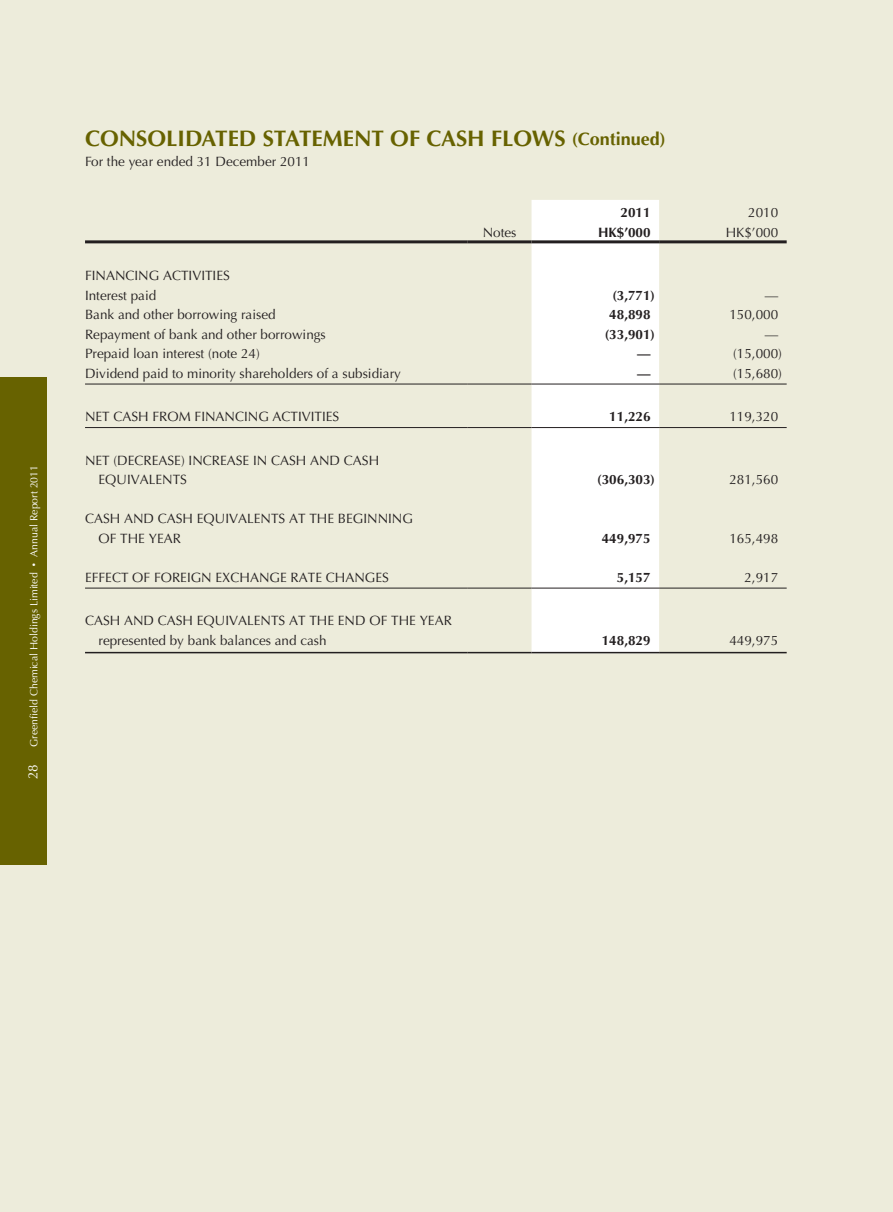
<style>
.page{position:relative;width:893px;height:1212px;background:#edecdb}
.page>*{position:absolute;margin:0;border:0;box-sizing:border-box;transform-origin:0 0}
.t1{font:700 22.5px "Optima LT Std";color:#676200}
.t2{font:13.5px/19.5px "Optima LT Std";color:#231f20}
.t3{font:700 13.5px "Optima";color:#231f20}
.t4{font:13.5px "Optima LT Std";color:#fff}
.t5{font:10.5px "Optima LT Std";color:#fff}
.s1{font-size:7.5px}
.s2{font-size:18px}
</style>
<div class="page">
<div style="left:0;top:377px;width:47px;height:488px;background:#676200"></div>
<div style="left:531px;top:200px;width:128px;height:452px;background:#fff"></div>
<hr style="left:85px;top:240px;width:383px;height:3px;background:#231f20">
<hr style="left:468px;top:240px;width:63px;height:3px;background:#231f20">
<hr style="left:531px;top:240px;width:128px;height:3px;background:#231f20">
<hr style="left:659px;top:240px;width:128px;height:3px;background:#231f20">
<hr style="left:85px;top:384px;width:383px;height:1px;background:#231f20">
<hr style="left:468px;top:384px;width:63px;height:1px;background:#231f20">
<hr style="left:531px;top:384px;width:128px;height:1px;background:#231f20">
<hr style="left:659px;top:384px;width:128px;height:1px;background:#231f20">
<hr style="left:85px;top:427px;width:383px;height:1px;background:#231f20">
<hr style="left:468px;top:427px;width:63px;height:1px;background:#231f20">
<hr style="left:531px;top:427px;width:128px;height:1px;background:#231f20">
<hr style="left:659px;top:427px;width:128px;height:1px;background:#231f20">
<hr style="left:85px;top:588px;width:383px;height:1px;background:#231f20">
<hr style="left:468px;top:588px;width:63px;height:1px;background:#231f20">
<hr style="left:531px;top:588px;width:128px;height:1px;background:#231f20">
<hr style="left:659px;top:588px;width:128px;height:1px;background:#231f20">
<hr style="left:85px;top:652px;width:383px;height:1px;background:#231f20">
<hr style="left:468px;top:652px;width:63px;height:1px;background:#231f20">
<hr style="left:531px;top:652px;width:128px;height:1px;background:#231f20">
<hr style="left:659px;top:652px;width:128px;height:1px;background:#231f20">
<p class="t5" style="left:28px;top:747px;width:283px;rotate:-90deg">Greenfield Chemical Holdings Limited <span class="s1">•</span> Annual Report 2011</p>
<p class="t4" style="left:25px;top:779px;width:17px;rotate:-90deg">28</p>
<h1 class="t1" style="left:85px;top:126px;width:582px">CONSOLIDATED STATEMENT OF CASH FLOWS <span class="s2">(Continued)</span></h1>
<p class="t2" style="left:85px;top:152px;width:226px">For the year ended 31 December 2011</p>
<p class="t3" style="left:621px;top:205px;width:32px">2011</p>
<p class="t2" style="left:748px;top:203px;width:32px">2010</p>
<p class="t2" style="left:483px;top:222px;width:35px">Notes</p>
<p class="t3" style="left:598px;top:224px;width:54px">HK$’000</p>
<p class="t2" style="left:726px;top:222px;width:54px">HK$’000</p>
<p class="t2" style="left:85px;top:266px;width:146px">FINANCING ACTIVITIES<br>Interest paid</p>
<p class="t3" style="left:612px;top:287px;width:44px">(3,771)</p>
<p class="t2" style="left:765px;top:285px;width:15px">—</p>
<p class="t2" style="left:85px;top:305px;width:192px">Bank and other borrowing raised</p>
<p class="t3" style="left:609px;top:307px;width:43px">48,898</p>
<p class="t2" style="left:729px;top:305px;width:50px">150,000</p>
<p class="t2" style="left:85px;top:324px;width:242px">Repayment of bank and other borrowings</p>
<p class="t3" style="left:605px;top:326px;width:52px">(33,901)</p>
<p class="t2" style="left:765px;top:324px;width:15px">—</p>
<p class="t2" style="left:85px;top:344px;width:176px">Prepaid loan interest (note 24)</p>
<p class="t3" style="left:637px;top:346px;width:15px">—</p>
<p class="t2" style="left:733px;top:344px;width:50px">(15,000)</p>
<p class="t2" style="left:85px;top:363px;width:317px">Dividend paid to minority shareholders of a subsidiary</p>
<p class="t3" style="left:637px;top:365px;width:15px">—</p>
<p class="t2" style="left:733px;top:363px;width:50px">(15,680)</p>
<p class="t2" style="left:85px;top:407px;width:256px">NET CASH FROM FINANCING ACTIVITIES</p>
<p class="t3" style="left:609px;top:409px;width:43px">11,226</p>
<p class="t2" style="left:729px;top:407px;width:50px">119,320</p>
<p class="t2" style="left:99px;top:450px;width:282px;text-indent:-14px">NET (DECREASE) INCREASE IN CASH AND CASH<br>EQUIVALENTS</p>
<p class="t3" style="left:597px;top:472px;width:59px">(306,303)</p>
<p class="t2" style="left:729px;top:470px;width:50px">281,560</p>
<p class="t2" style="left:99px;top:509px;width:316px;text-indent:-14px">CASH AND CASH EQUIVALENTS AT THE BEGINNING<br>OF THE YEAR</p>
<p class="t3" style="left:602px;top:530px;width:50px">449,975</p>
<p class="t2" style="left:729px;top:528px;width:50px">165,498</p>
<p class="t2" style="left:85px;top:567px;width:305px">EFFECT OF FOREIGN EXCHANGE RATE CHANGES</p>
<p class="t3" style="left:617px;top:569px;width:35px">5,157</p>
<p class="t2" style="left:744px;top:567px;width:35px">2,917</p>
<p class="t2" style="left:99px;top:611px;width:355px;text-indent:-14px">CASH AND CASH EQUIVALENTS AT THE END OF THE YEAR represented by bank balances and cash</p>
<p class="t3" style="left:602px;top:632px;width:50px">148,829</p>
<p class="t2" style="left:729px;top:630px;width:50px">449,975</p>
</div>
